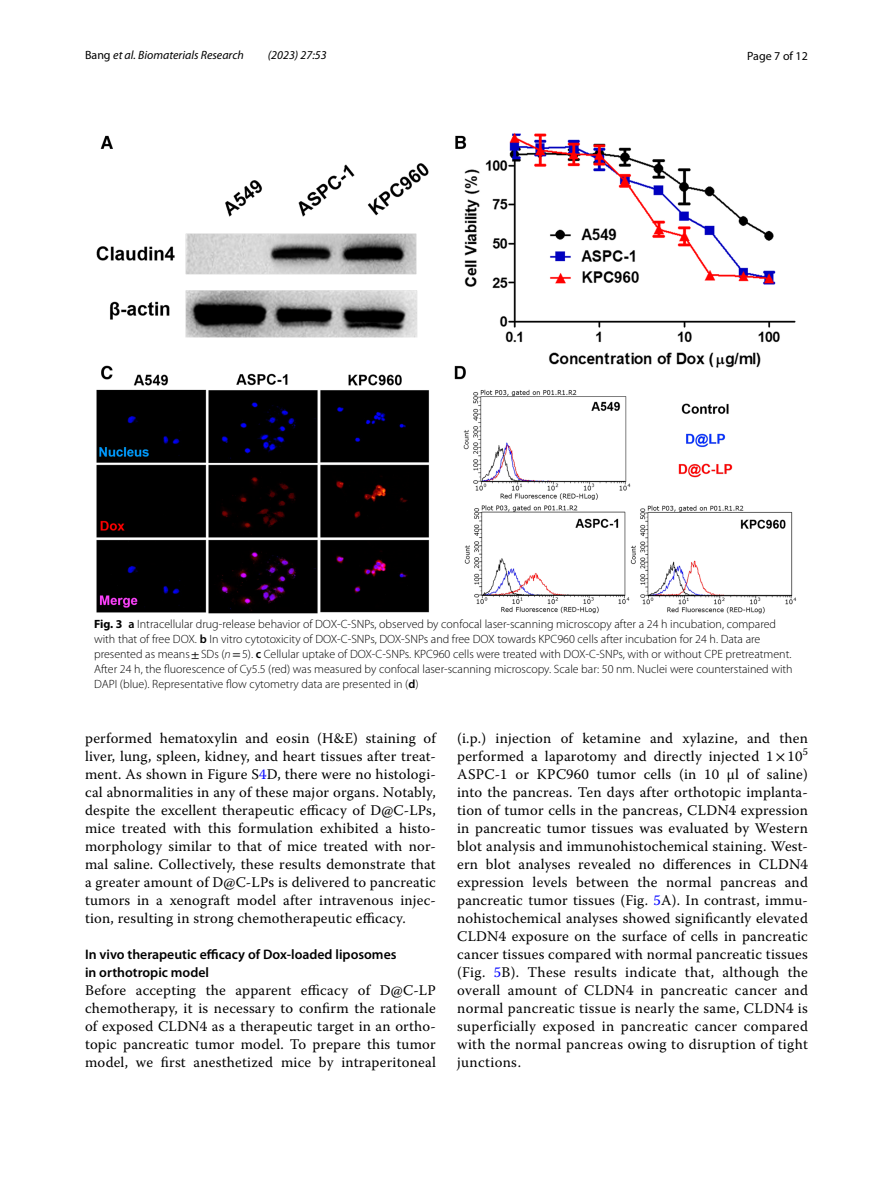
<style>
.page{position:relative;width:893px;height:1187px;background:#fff}
.page>*{position:absolute;margin:0;border:0;box-sizing:border-box;transform-origin:0 0}
.t1{font:14.7px/18px "Warnock Pro";letter-spacing:.015em;color:#000;text-align:justify}
.t2{font:600 13.8px/18px "Myriad Pro";color:#000}
.t3{font:300 12px/15px "Myriad Pro";color:#000}
.t4{font:italic 12px "Myriad Pro";color:#000}
.t5{font:12px "Myriad Pro";color:#000}
.s1{font-style:normal}
.s2{font-weight:700}
.s3{font-weight:600}
.s4{font-family:"STIX";font-weight:400}
.s5{font-style:italic}
.s6{color:#00f}
.s7{font-family:"STIX"}
</style>
<div class="page">
<img style="left:96px;top:133px;width:701px;height:480px">
<p class="t4" style="left:85px;top:48px;width:160px"><span class="s1">Bang</span> et al. Biomaterials Research</p>
<p class="t4" style="left:268px;top:48px;width:60px">(2023) 27:53</p>
<p class="t5" style="left:747px;top:48px;width:62px">Page 7 of 12</p>
<p class="t3" style="left:94px;top:617px;width:700px"><span class="s2">Fig. 3</span> <span class="s3">a</span> Intracellular drug-release behavior of DOX-C-SNPs, observed by confocal laser-scanning microscopy after a 24 h incubation, compared with that of free DOX. <span class="s3">b</span> In vitro cytotoxicity of DOX-C-SNPs, DOX-SNPs and free DOX towards KPC960 cells after incubation for 24 h. Data are presented as means<span class="s4">±</span>SDs (<span class="s5">n</span><span class="s4">=</span>5). <span class="s3">c</span> Cellular uptake of DOX-C-SNPs. KPC960 cells were treated with DOX-C-SNPs, with or without CPE pretreatment.<br>After 24 h, the fluorescence of Cy5.5 (red) was measured by confocal laser-scanning microscopy. Scale bar: 50 nm. Nuclei were counterstained with DAPI (blue). Representative flow cytometry data are presented in (<span class="s3">d</span>)</p>
<p class="t1" style="left:85px;top:728px;width:352px">performed hematoxylin and eosin (H&amp;E) staining of liver, lung, spleen, kidney, and heart tissues after treat&shy;ment. As shown in Figure S<span class="s6">4</span>D, there were no histologi&shy;cal abnormalities in any of these major organs. Notably, despite the excellent therapeutic efficacy of D@C-LPs, mice treated with this formulation exhibited a histo&shy;morphology similar to that of mice treated with nor&shy;mal saline. Collectively, these results demonstrate that a greater amount of D@C-LPs is delivered to pancreatic tumors in a xenograft model after intravenous injec&shy;tion, resulting in strong chemotherapeutic efficacy.</p>
<p class="t2" style="left:85px;top:944px;width:313px">In vivo therapeutic efficacy of Dox‑loaded liposomes in orthotropic model</p>
<p class="t1" style="left:85px;top:980px;width:352px">Before accepting the apparent efficacy of D@C-LP chemotherapy, it is necessary to confirm the rationale of exposed CLDN4 as a therapeutic target in an ortho&shy;topic pancreatic tumor model. To prepare this tumor model, we first anesthetized mice by intraperitoneal</p>
<p class="t1" style="left:457px;top:728px;width:352px">(i.p.) injection of ketamine and xylazine, and then performed a laparotomy and directly injected 1<span class="s7">×</span> -10<sup>5<br></sup>ASPC-1 or KPC960 tumor cells (in 10 µl of saline) into the pancreas. Ten days after orthotopic implanta&shy;tion of tumor cells in the pancreas, CLDN4 expression in pancreatic tumor tissues was evaluated by Western blot analysis and immunohistochemical staining. West&shy;ern blot analyses revealed no differences in CLDN4 expression levels between the normal pancreas and pancreatic tumor tissues (Fig. <span class="s6">5</span>A). In contrast, immu&shy;nohistochemical analyses showed significantly elevated CLDN4 exposure on the surface of cells in pancreatic cancer tissues compared with normal pancreatic tissues (Fig. <span class="s6">5</span>B). These results indicate that, although the overall amount of CLDN4 in pancreatic cancer and normal pancreatic tissue is nearly the same, CLDN4 is superficially exposed in pancreatic cancer compared with the normal pancreas owing to disruption of tight junctions.</p>
</div>
